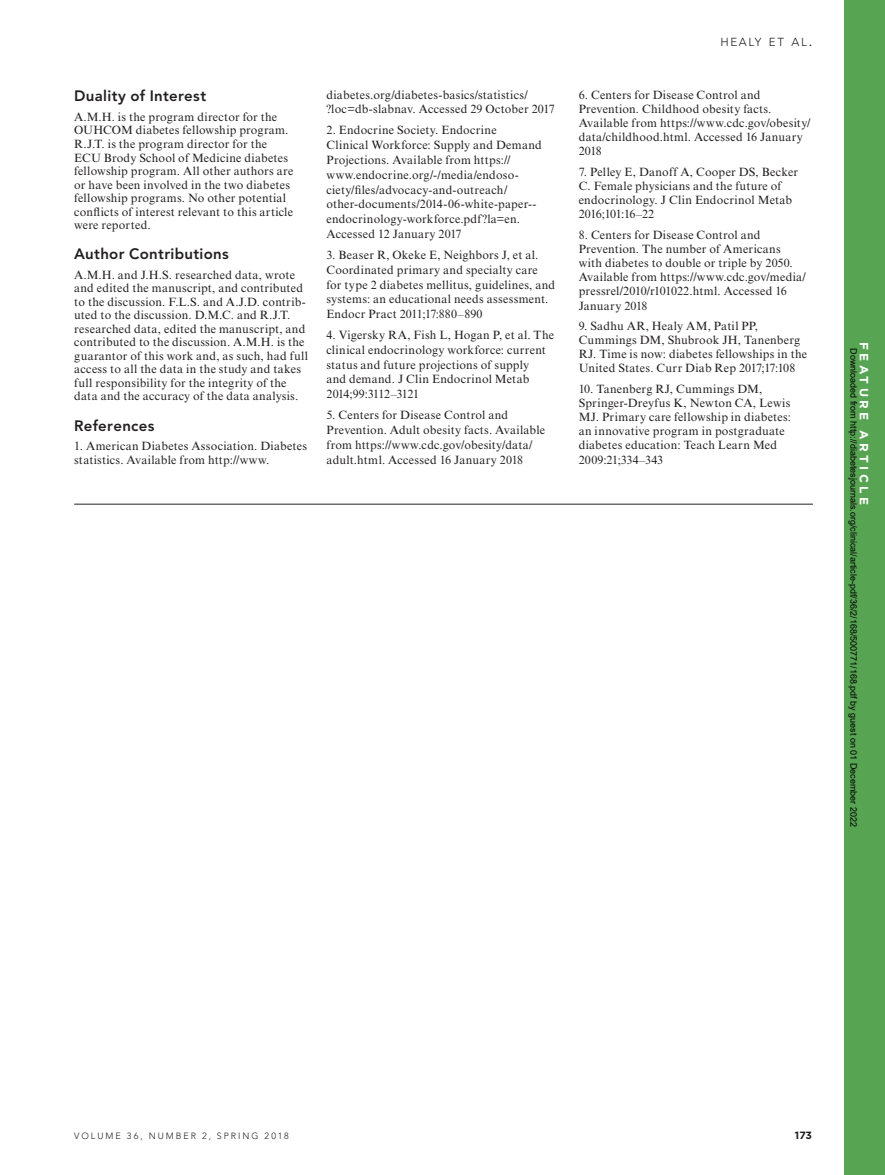
<style>
.page{position:relative;width:885px;height:1175px;background:#fff}
.page>*{position:absolute;margin:0;border:0;box-sizing:border-box;transform-origin:0 0}
.REF_HEAD_-_NO_RULE{font:800 15px "Avenir LT Std";letter-spacing:.02em;color:#231f20}
.REF_BODY{font:12px/14.2px "Times New Roman MT Std";letter-spacing:.02em;color:#231f20}
.t1{font:700 12px "Gotham";letter-spacing:.28em;color:#fff}
.t2{font:300 11.55px "Avenir LT Std";letter-spacing:.145em;color:#231f20}
.t3{font:700 10.5px "Gotham";color:#231f20}
.t4{font:9px "Arial";color:#000}
.t5{font:300 9px "Avenir LT Std";letter-spacing:.22em;color:#231f20}
.s1{font-size:16.5px}
</style>
<div class="page">
<div style="left:844px;top:0;width:40px;height:1174px;background:#57a453"></div>
<hr style="left:74px;top:504px;width:738px;height:1px;background:#231f20">
<p class="REF_HEAD_-_NO_RULE" style="left:74px;top:87px;width:133px">Duality of Interest</p>
<p class="REF_BODY" style="left:74px;top:110px;width:220px;line-height:13.5px">A.M.H. is the program director for the OUHCOM diabetes fellowship program.<br>R.J.T. is the program director for the ECU Brody School of Medicine diabetes fellowship program. All other authors are or have been involved in the two diabetes fellowship programs. No other potential conflicts of interest relevant to this article were reported.</p>
<p class="REF_HEAD_-_NO_RULE" style="left:74px;top:245px;width:156px">Author Contributions</p>
<p class="REF_BODY" style="left:74px;top:268px;width:235px;line-height:13.5px">A.M.H. and J.H.S. researched data, wrote and edited the manuscript, and contributed to the discussion. F.L.S. and A.J.D. contrib&shy;uted to the discussion. D.M.C. and R.J.T. researched data, edited the manuscript, and contributed to the discussion. A.M.H. is the guarantor of this work and, as such, had full access to all the data in the study and takes full responsibility for the integrity of the data and the accuracy of the data analysis.</p>
<p class="REF_HEAD_-_NO_RULE" style="left:74px;top:416px;width:82px">References</p>
<p class="REF_BODY" style="left:74px;top:439px;width:234px;line-height:13.5px">1. American Diabetes Association. Diabetes statistics. Available from http://www.</p>
<p class="REF_BODY" style="left:326px;top:87px;width:230px;line-height:14.9px">diabetes.org/diabetes-basics/statistics/ ?loc=db-slabnav. Accessed 29 October 2017</p>
<p class="REF_BODY" style="left:326px;top:123px;width:217px;line-height:14.9px">2. Endocrine Society. Endocrine Clinical Workforce: Supply and Demand Projections. Available from https:// www.endocrine.org/-/media/endoso&shy;ciety/files/advocacy-and-outreach/ other-documents/2014-06-white-paper-- endocrinology-workforce.pdf?la=en.<br>Accessed 12 January 2017</p>
<p class="REF_BODY" style="left:326px;top:247px;width:230px;line-height:14.9px">3. Beaser R, Okeke E, Neighbors J, et al.<br>Coordinated primary and specialty care for type 2 diabetes mellitus, guidelines, and systems: an educational needs assessment.<br>Endocr Pract 2011;17:880–890</p>
<p class="REF_BODY" style="left:326px;top:327px;width:229px;line-height:14.9px">4. Vigersky RA, Fish L, Hogan P, et al. The clinical endocrinology workforce: current status and future projections of supply<br>and demand. J Clin Endocrinol Metab 2014;99:3112–3121</p>
<p class="REF_BODY" style="left:326px;top:407px;width:220px;line-height:14.9px">5. Centers for Disease Control and Prevention. Adult obesity facts. Available from https://www.cdc.gov/obesity/data/ adult.html. Accessed 16 January 2018</p>
<p class="t2" style="left:720px;top:35px;width:94px">HEALY ET AL<span class="s1">.</span></p>
<p class="REF_BODY" style="left:578px;top:87px;width:233px">6. Centers for Disease Control and Prevention. Childhood obesity facts.<br>Available from https://www.cdc.gov/obesity/ data/childhood.html. Accessed 16 January 2018</p>
<p class="REF_BODY" style="left:578px;top:164px;width:221px">7. Pelley E, Danoff A, Cooper DS, Becker C. Female physicians and the future of endocrinology. J Clin Endocrinol Metab 2016;101:16–22</p>
<p class="REF_BODY" style="left:578px;top:227px;width:229px">8. Centers for Disease Control and Prevention. The number of Americans with diabetes to double or triple by 2050.<br>Available from https://www.cdc.gov/media/ pressrel/2010/r101022.html. Accessed 16<br>January 2018</p>
<p class="REF_BODY" style="left:578px;top:318px;width:230px">9. Sadhu AR, Healy AM, Patil PP, Cummings DM, Shubrook JH, Tanenberg RJ. Time is now: diabetes fellowships in the United States. Curr Diab Rep 2017;17:108</p>
<p class="REF_BODY" style="left:578px;top:381px;width:214px">10. Tanenberg RJ, Cummings DM, Springer-Dreyfus K, Newton CA, Lewis MJ. Primary care fellowship in diabetes: an innovative program in postgraduate diabetes education: Teach Learn Med 2009:21;334–343</p>
<p class="t1" style="left:871px;top:342px;width:164px;rotate:90deg">FEATURE ARTICLE</p>
<p class="t4" style="left:856px;top:348px;width:480px;rotate:90deg">Downloaded from http://diabetesjournals.org/clinical/article-pdf/36/2/168/500771/168.pdf by guest on 01 December 2022</p>
<p class="t5" style="left:74px;top:1130px;width:216px">VOLUME 36, NUMBER 2, SPRING 2018</p>
<p class="t3" style="left:794px;top:1128px;width:19px">173</p>
</div>
